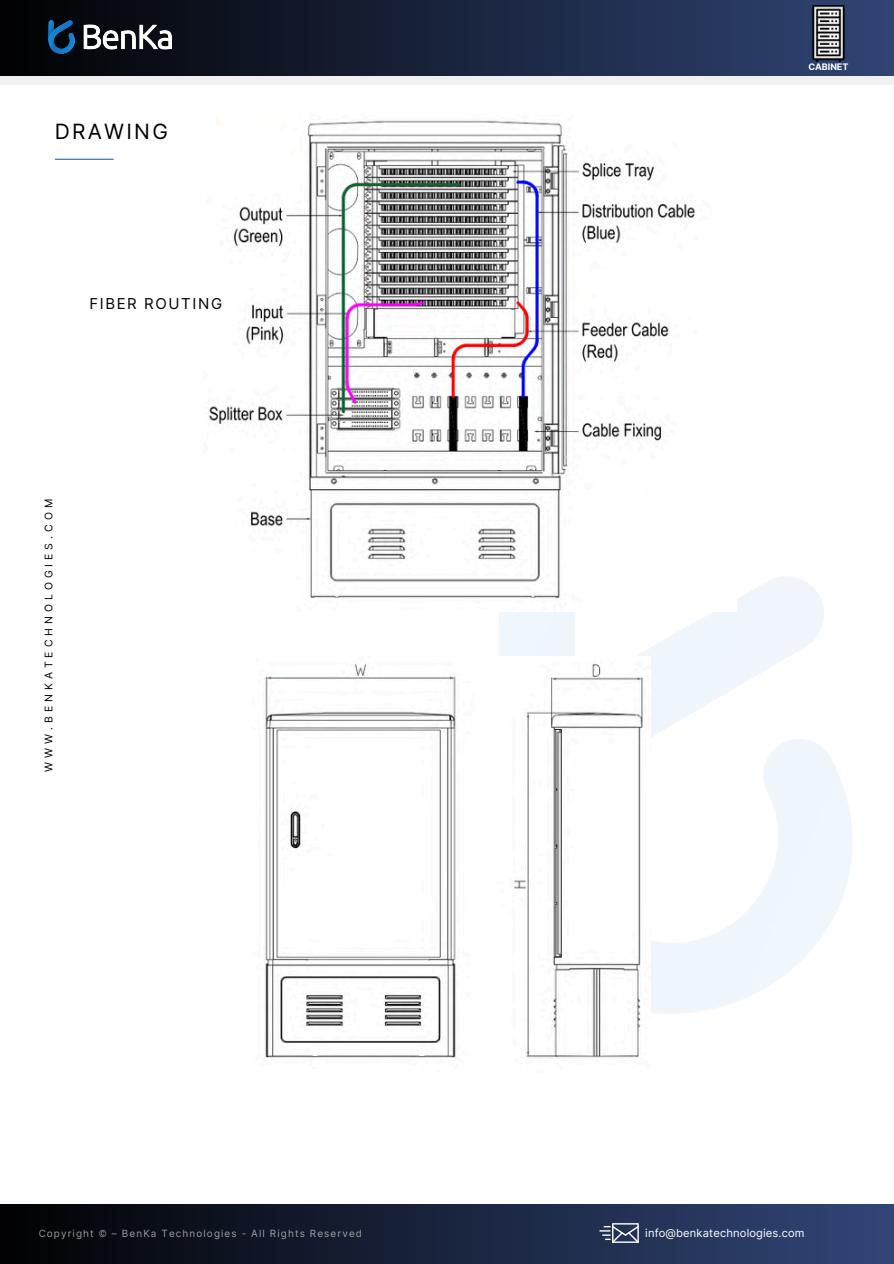
<style>
.page{position:relative;width:894px;height:1264px;background:#fff}
.page>*{position:absolute;margin:0;border:0;box-sizing:border-box;transform-origin:0 0}
.t1{font:21px "Inter";letter-spacing:.105em;color:#000}
.t2{font:15px "Inter";letter-spacing:.105em;color:#000}
.t3{font:11.1px "Inter";letter-spacing:.01em;color:#fff}
.t4{font:10.5px "Inter";letter-spacing:.38em;color:#000}
.t5{font:9.9px "Inter";letter-spacing:.11em;color:#fff}
.t6{font:700 9px "Inter";letter-spacing:-.005em;color:#fff}
</style>
<div class="page">
<div style="left:0;top:1204px;width:893px;height:59px;background:linear-gradient(to right,#010102,#324778)"></div>
<svg style="left:599px;top:1223px;width:39px;height:19px"></svg>
<div style="left:0;top:62px;width:893px;height:22px;background:#f0f0f2"></div>
<div style="left:0;top:0;width:893px;height:75px;background:linear-gradient(to right,#010203,#304474)"></div>
<img style="left:49px;top:21px;width:122px;height:32px">
<img style="left:800px;top:5px;width:56px;height:57px">
<hr style="left:55px;top:159px;width:59px;height:1px;background:#0171e2">
<img style="left:265px;top:656px;width:385px;height:402px">
<img style="left:209px;top:120px;width:486px;height:491px">
<h5 class="t1" style="left:55px;top:119px;width:115px">DRAWING</h5>
<h3 class="t2" style="left:89px;top:294px;width:134px">FIBER ROUTING</h3>
<p class="t4" style="left:42px;top:771px;width:274px;rotate:-90deg">WWW.BENKATECHNOLOGIES.COM</p>
<p class="t5" style="left:39px;top:1227px;width:325px">Copyright © – BenKa Technologies - All Rights Reserved</p>
<p class="t6" style="left:808px;top:61px;width:41px">CABINET</p>
<p class="t3" style="left:645px;top:1225px;width:161px">info@benkatechnologies.com</p>
</div>
